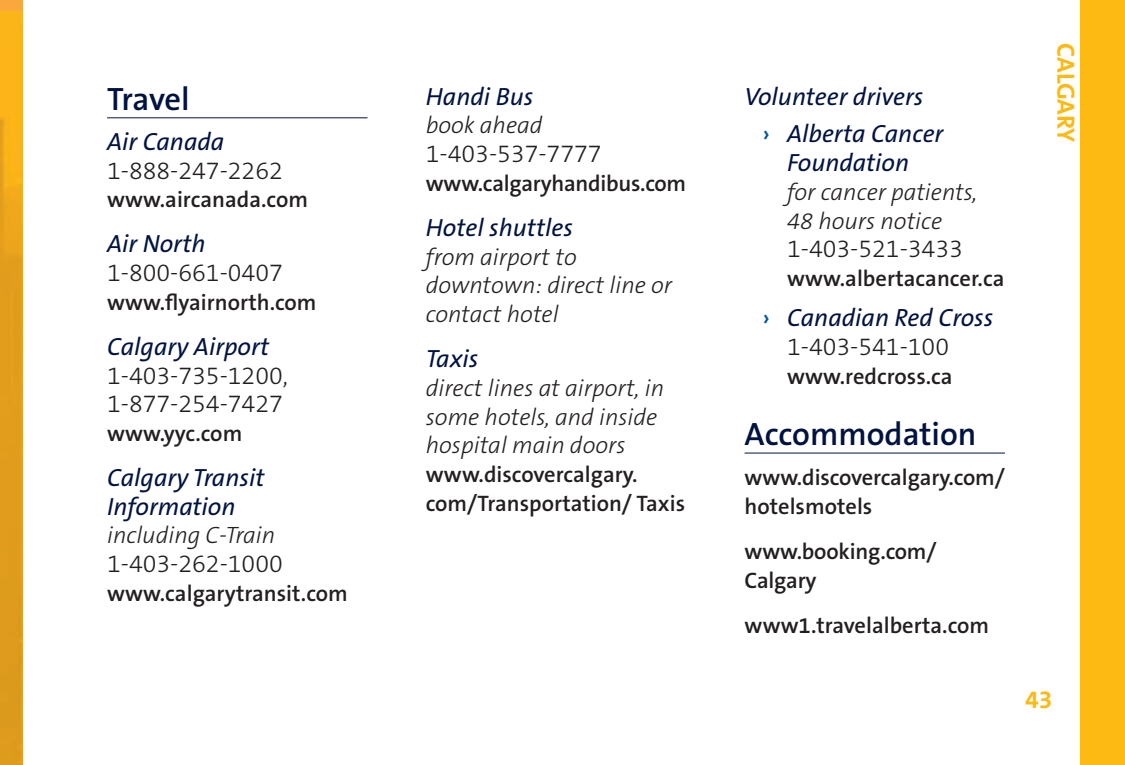
<style>
.page{position:relative;width:1125px;height:765px;background:#fff}
.page>*{position:absolute;margin:0;border:0;box-sizing:border-box;transform-origin:0 0}
.t1{font:600 32.5px "The Sans B6";color:#001340}
.t2{font:italic 25px/28.8px "The Sans B5 Plain";color:#001340}
.t3{font:300 25px/28.8px "The Sans B3";color:#231f20}
.t4{font:700 25px "The Sans B7";letter-spacing:-.005em;color:#fcba13}
.t5{font:italic 300 23.75px/28.8px "The Sans B3";color:#231f20}
.t6{font:600 22.5px/28.8px "The Sans B6";color:#231f20}
.s1{font-family:"The Sans B6";font-weight:600;font-style:normal;font-size:23.75px;color:#01509f}
</style>
<div class="page">
<div style="left:0;top:0;width:22px;height:12px;background:#faa83d"></div>
<img style="left:0;top:12px;width:22px;height:753px">
<hr style="left:107px;top:117px;width:260px;height:1px;background:#001340">
<hr style="left:745px;top:453px;width:260px;height:1px;background:#001340">
<div style="left:1080px;top:0;width:45px;height:765px;background:#fcba13"></div>
<h1 class="t1" style="left:107px;top:82px;width:84px">Travel</h1>
<p class="t2" style="left:107px;top:129px;width:119px">Air Canada</p>
<p class="t3" style="left:107px;top:157px;width:177px">1-888-247-2262</p>
<p class="t6" style="left:107px;top:187px;width:202px">www.aircanada.com</p>
<p class="t2" style="left:107px;top:231px;width:100px">Air North</p>
<p class="t3" style="left:107px;top:260px;width:177px">1-800-661-0407</p>
<p class="t6" style="left:107px;top:289px;width:211px">www.flyairnorth.com</p>
<p class="t2" style="left:107px;top:333px;width:164px">Calgary Airport</p>
<p class="t3" style="left:107px;top:362px;width:182px">1-403-735-1200,<br>1-877-254-7427</p>
<p class="t6" style="left:107px;top:420px;width:137px">www.yyc.com</p>
<p class="t2" style="left:107px;top:465px;width:159px">Calgary Transit<br>Information</p>
<p class="t5" style="left:107px;top:523px;width:170px">including C-Train</p>
<p class="t3" style="left:107px;top:551px;width:177px">1-403-262-1000</p>
<p class="t6" style="left:107px;top:580px;width:242px">www.calgarytransit.com</p>
<p class="t2" style="left:426px;top:83px;width:109px">Handi Bus</p>
<p class="t5" style="left:426px;top:112px;width:118px">book ahead</p>
<p class="t3" style="left:426px;top:141px;width:177px">1-403-537-7777</p>
<p class="t6" style="left:426px;top:170px;width:262px">www.calgaryhandibus.com</p>
<p class="t2" style="left:426px;top:214px;width:149px">Hotel shuttles</p>
<p class="t5" style="left:426px;top:244px;width:248px">from airport to downtown: direct line or contact hotel</p>
<p class="t2" style="left:426px;top:346px;width:54px">Taxis</p>
<p class="t5" style="left:426px;top:375px;width:240px">direct lines at airport, in some hotels, and inside hospital main doors</p>
<p class="t6" style="left:426px;top:461px;width:261px">www.discovercalgary. com/Transportation/ Taxis</p>
<p class="t2" style="left:763px;top:79px;width:182px;line-height:37.8px;text-indent:-18px">Volunteer drivers<br><span class="s1">›</span> Alberta Cancer</p>
<p class="t2" style="left:787px;top:150px;width:124px">Foundation</p>
<p class="t5" style="left:787px;top:179px;width:192px">for cancer patients,<br>48 hours notice</p>
<p class="t3" style="left:787px;top:236px;width:177px">1-403-521-3433</p>
<p class="t6" style="left:787px;top:265px;width:219px">www.albertacancer.ca</p>
<p class="t2" style="left:763px;top:305px;width:232px"><span class="s1">›</span> Canadian Red Cross</p>
<p class="t3" style="left:787px;top:334px;width:164px">1-403-541-100</p>
<p class="t6" style="left:787px;top:363px;width:167px">www.redcross.ca</p>
<h1 class="t1" style="left:745px;top:417px;width:233px">Accommodation</h1>
<p class="t6" style="left:745px;top:464px;width:262px">www.discovercalgary.com/ hotelsmotels</p>
<p class="t6" style="left:745px;top:538px;width:193px">www.booking.com/<br>Calgary</p>
<p class="t6" style="left:745px;top:612px;width:246px">www1.travelalberta.com</p>
<p class="t4" style="left:1079px;top:43px;width:101px;rotate:90deg">CALGARY</p>
<p class="t4" style="left:1025px;top:686px;width:29px">43</p>
</div>
